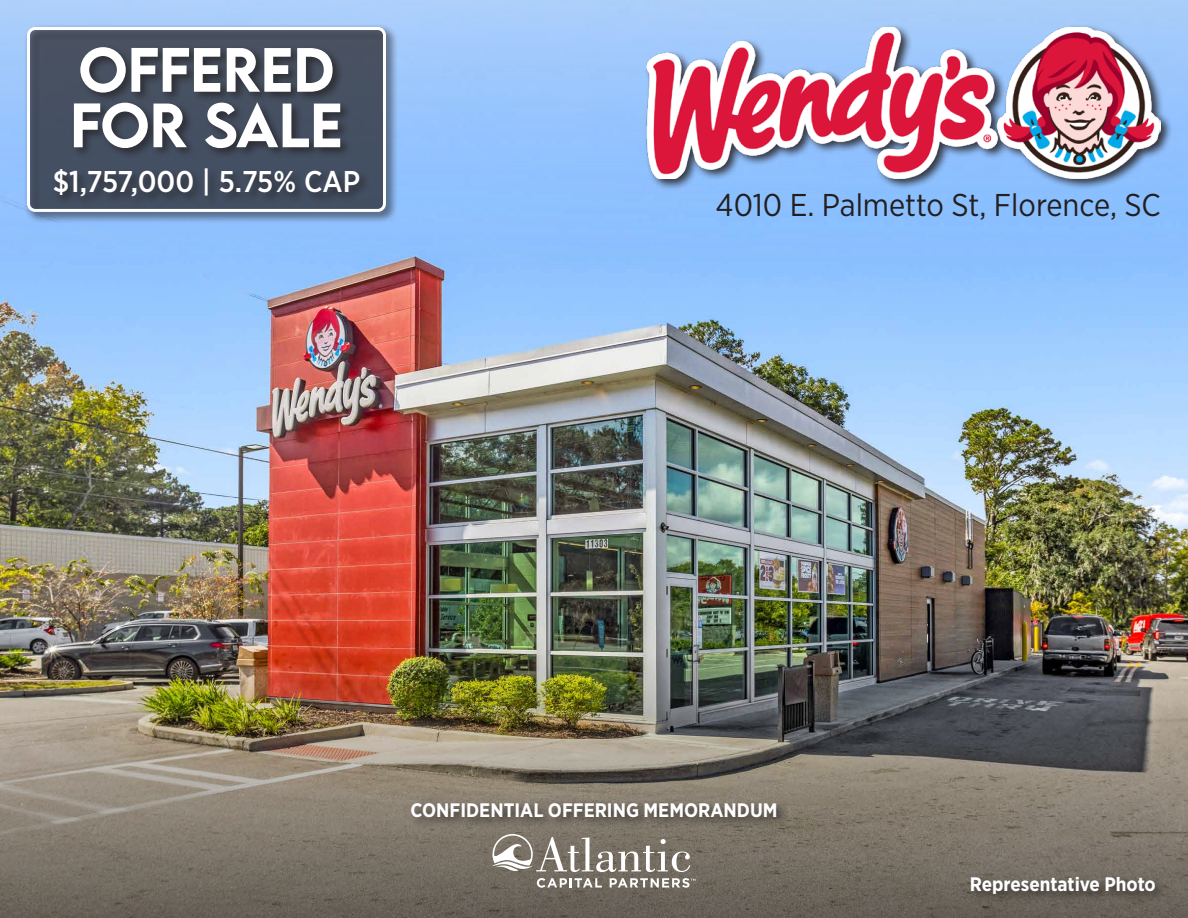
<style>
.page{position:relative;width:1188px;height:918px;background:#fff}
.page>*{position:absolute;margin:0;border:0;box-sizing:border-box;transform-origin:0 0}
.t1{font:500 55.5px/55.5px "LEMONMILK";color:#fff}
.t2{font:31.5px "Gotham Narrow";color:#231f20}
.t3{font:500 30px "Gotham Narrow";color:#fff}
.t4{font:700 19.5px "Gotham Narrow";color:#fff}
</style>
<div class="page">
<img style="left:0;top:265px;width:1188px;height:388px">
<div style="left:0;top:0;width:1188px;height:265px;background:linear-gradient(to bottom,#a8ccfc,#86bdff)"></div>
<div style="left:24px;top:24px;width:374px;height:200px;background:#231f20;opacity:.85"></div>
<svg style="left:28px;top:28px;width:356px;height:182px;background:#3f4856"></svg>
<div style="left:27px;top:27px;width:359px;height:185px;border:3px solid #fff;border-radius:7px"></div>
<img style="left:0;top:653px;width:1188px;height:265px">
<div style="left:644px;top:24px;width:529px;height:167px;background:#231f20;opacity:.85"></div>
<img style="left:647px;top:27px;width:514px;height:152px">
<svg style="left:493px;top:834px;width:197px;height:38px"></svg>
<svg style="left:537px;top:878px;width:65px;height:10px"></svg>
<svg style="left:610px;top:878px;width:85px;height:10px"></svg>
<div style="left:408px;top:800px;width:381px;height:30px;background:#231f20;opacity:.75"></div>
<div style="left:968px;top:874px;width:200px;height:32px;background:#231f20;opacity:.75"></div>
<h1 class="t1" style="left:70px;top:42px;width:274px">OFFERED<br>FOR SALE</h1>
<h3 class="t3" style="left:53px;top:163px;width:309px">$1,757,000 | 5.75% CAP</h3>
<h2 class="t2" style="left:716px;top:186px;width:447px">4010 E. Palmetto St, Florence, SC</h2>
<p class="t4" style="left:411px;top:798px;width:368px">CONFIDENTIAL OFFERING MEMORANDUM</p>
<p class="t4" style="left:970px;top:872px;width:187px">Representative Photo</p>
</div>
